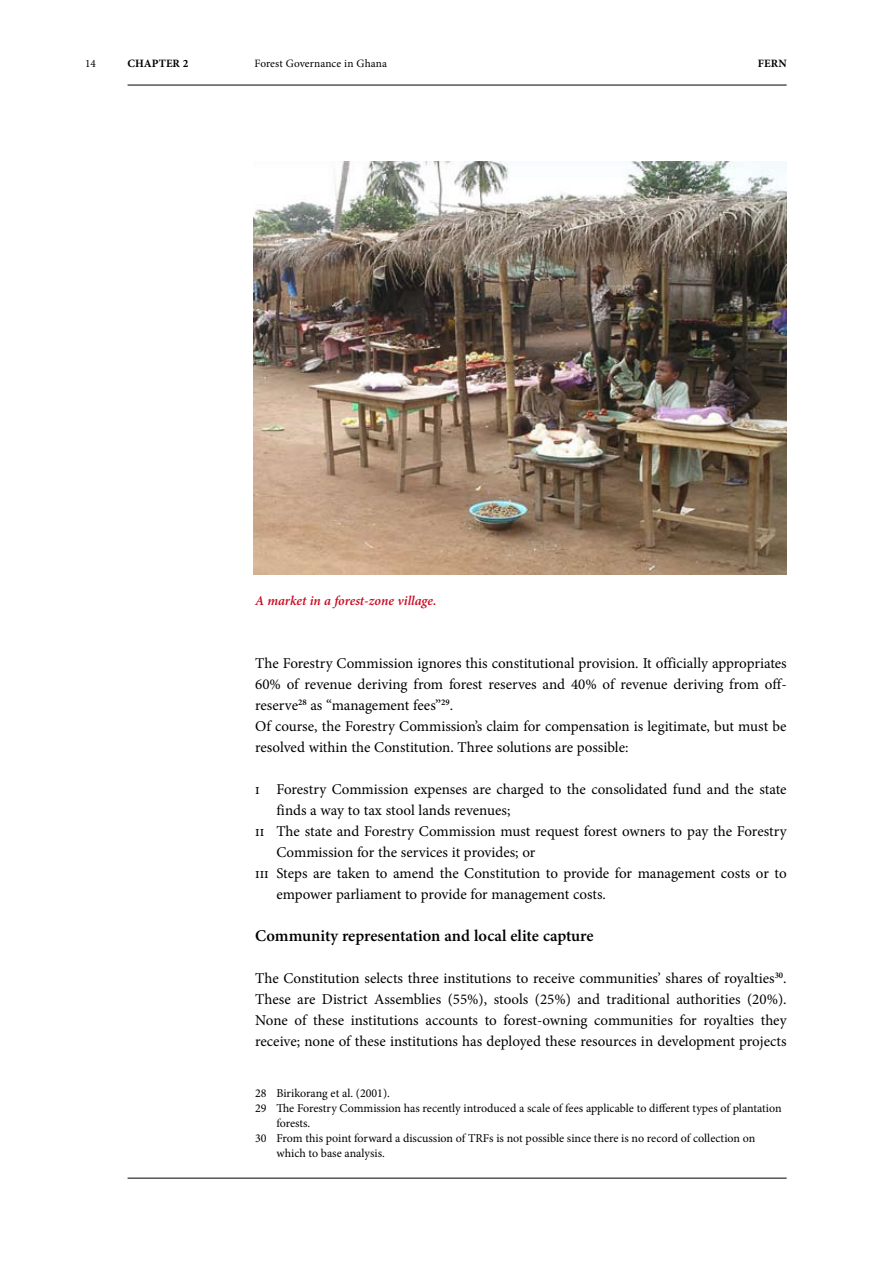
<style>
.page{position:relative;width:893px;height:1263px;background:#fff}
.page>*{position:absolute;margin:0;border:0;box-sizing:border-box;transform-origin:0 0}
.t1{font:600 16.5px "Minion Pro";color:#000}
.t2{font:15px/21px "Minion Pro";letter-spacing:-.005em;color:#000}
.t3{font:italic 600 13.5px "Minion Pro";letter-spacing:-.005em;color:#cc071e}
.t4{font:12px "Minion Pro";color:#000}
.t5{font:11.25px "Minion Pro";letter-spacing:.005em;color:#000}
.t6{font:700 11.25px "Minion Pro";letter-spacing:.01em;color:#000}
</style>
<div class="page">
<hr style="left:128px;top:85px;width:659px;height:1px;background:#000">
<hr style="left:128px;top:1178px;width:659px;height:1px;background:#000">
<img style="left:254px;top:162px;width:533px;height:412px">
<p class="t5" style="left:85px;top:56px;width:12px">14</p>
<p class="t6" style="left:128px;top:56px;width:63px">CHAPTER 2</p>
<p class="t5" style="left:255px;top:56px;width:134px">Forest Governance in Ghana</p>
<p class="t6" style="left:758px;top:56px;width:30px">FERN</p>
<p class="t3" style="left:255px;top:593px;width:183px">A market in a forest-zone village.</p>
<p class="t2" style="left:255px;top:653px;width:533px">The Forestry Commission ignores this constitutional provision. It officially appropriates 60% of revenue deriving from forest reserves and 40% of revenue deriving from off&shy;reserve<sup>28</sup> as “management fees”<sup>29</sup>.<br>Of course, the Forestry Commission’s claim for compensation is legitimate, but must be resolved within the Constitution. Three solutions are possible:</p>
<p class="t2" style="left:255px;top:779px;width:533px">i Forestry Commission expenses are charged to the consolidated fund and the state</p>
<p class="t2" style="left:276px;top:800px;width:236px">finds a way to tax stool lands revenues;</p>
<p class="t2" style="left:255px;top:821px;width:533px">ii The state and Forestry Commission must request forest owners to pay the Forestry</p>
<p class="t2" style="left:276px;top:842px;width:261px">Commission for the services it provides; or</p>
<p class="t2" style="left:255px;top:863px;width:533px">iii Steps are taken to amend the Constitution to provide for management costs or to</p>
<p class="t2" style="left:276px;top:884px;width:331px">empower parliament to provide for management costs.</p>
<p class="t1" style="left:255px;top:926px;width:340px">Community representation and local elite capture</p>
<p class="t2" style="left:255px;top:968px;width:533px;text-align:justify">The Constitution selects three institutions to receive communities’ shares of royalties<sup>30</sup>.<br>These are District Assemblies (55%), stools (25%) and traditional authorities (20%).<br>None of these institutions accounts to forest-owning communities for royalties they receive; none of these institutions has deployed these resources in development projects</p>
<p class="t4" style="left:255px;top:1085px;width:136px">28 Birikorang et al. (2001).</p>
<p class="t4" style="left:255px;top:1100px;width:528px">29 The Forestry Commission has recently introduced a scale of fees applicable to different types of plantation</p>
<p class="t4" style="left:276px;top:1115px;width:35px">forests.</p>
<p class="t4" style="left:255px;top:1130px;width:502px">30 From this point forward a discussion of TRFs is not possible since there is no record of collection on</p>
<p class="t4" style="left:276px;top:1145px;width:110px">which to base analysis.</p>
</div>
